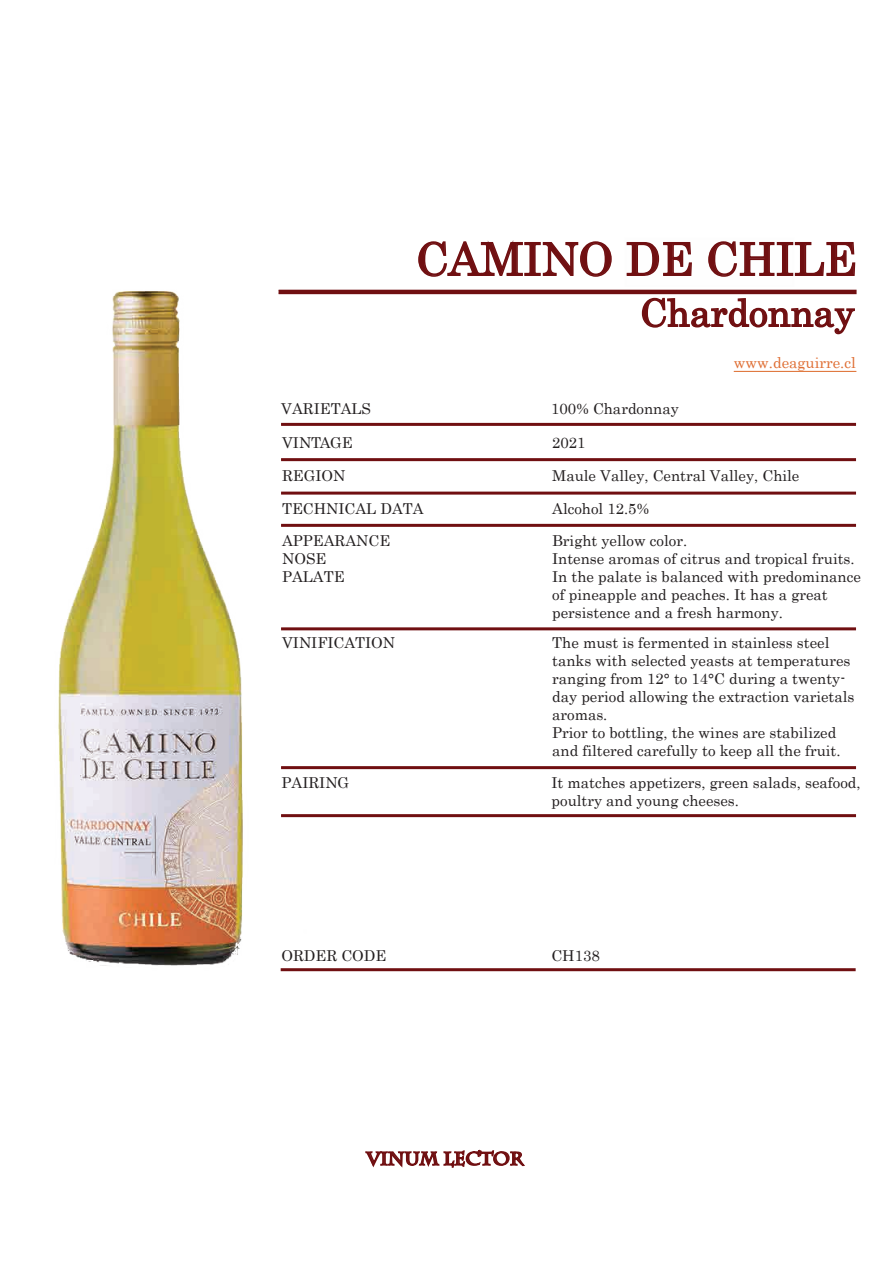
<style>
.page{position:relative;width:893px;height:1263px;background:#fff}
.page>*{position:absolute;margin:0;border:0;box-sizing:border-box;transform-origin:0 0}
.t1{font:45px "Century";color:#700f11}
.t2{font:37.5px "Century";color:#700f11}
.t3{font:700 18px "Charlemagne Std";color:#700f11}
.t4{font:15px/18px "Century";color:#231f20}
.t5{font:15px "Century";color:#df6e33}
</style>
<div class="page">
<hr style="left:278px;top:290px;width:579px;height:4px;background:#700f11">
<div style="left:281px;top:492px;width:575px;height:3px;border:2px solid #700f11"></div>
<div style="left:281px;top:524px;width:575px;height:3px;border:2px solid #700f11"></div>
<div style="left:281px;top:627px;width:575px;height:3px;border:2px solid #700f11"></div>
<div style="left:281px;top:766px;width:575px;height:3px;border:2px solid #700f11"></div>
<div style="left:281px;top:814px;width:575px;height:3px;border:2px solid #700f11"></div>
<svg style="left:641px;top:297px;width:214px;height:38px"></svg>
<div style="left:281px;top:968px;width:575px;height:3px;border:2px solid #700f11"></div>
<svg style="left:418px;top:240px;width:194px;height:37px"></svg>
<svg style="left:626px;top:241px;width:66px;height:36px"></svg>
<svg style="left:708px;top:241px;width:148px;height:37px"></svg>
<div style="left:281px;top:423px;width:575px;height:3px;border:2px solid #700f11"></div>
<div style="left:281px;top:458px;width:575px;height:3px;border:2px solid #700f11"></div>
<svg style="left:365px;top:1149px;width:160px;height:19px"></svg>
<hr style="left:734px;top:371px;width:122px;height:1px;background:#de6e30">
<img style="left:58px;top:289px;width:308px;height:683px">
<h1 class="t1" style="left:416px;top:221px;width:442px">CAMINO DE CHILE</h1>
<h2 class="t2" style="left:640px;top:281px;width:216px">Chardonnay</h2>
<p class="t4" style="left:281px;top:398px;width:91px">VARIETALS</p>
<p class="t4" style="left:551px;top:398px;width:129px">100% Chardonnay</p>
<p class="t5" style="left:734px;top:350px;width:123px">www.deaguirre.cl</p>
<p class="t4" style="left:282px;top:432px;width:72px">VINTAGE</p>
<p class="t4" style="left:552px;top:432px;width:35px">2021</p>
<p class="t4" style="left:282px;top:465px;width:65px">REGION</p>
<p class="t4" style="left:552px;top:465px;width:249px">Maule Valley, Central Valley, Chile</p>
<p class="t4" style="left:282px;top:498px;width:143px">TECHNICAL DATA</p>
<p class="t4" style="left:552px;top:498px;width:98px">Alcohol 12.5%</p>
<p class="t4" style="left:282px;top:530px;width:110px">APPEARANCE</p>
<p class="t4" style="left:552px;top:530px;width:136px">Bright yellow color.</p>
<p class="t4" style="left:282px;top:548px;width:46px">NOSE</p>
<p class="t4" style="left:552px;top:548px;width:304px">Intense aromas of citrus and tropical fruits.</p>
<p class="t4" style="left:282px;top:566px;width:64px">PALATE</p>
<p class="t4" style="left:552px;top:566px;width:310px">In the palate is balanced with predominance of pineapple and peaches. It has a great persistence and a fresh harmony.</p>
<p class="t4" style="left:282px;top:632px;width:115px">VINIFICATION</p>
<p class="t4" style="left:552px;top:632px;width:304px">The must is fermented in stainless steel tanks with selected yeasts at temperatures ranging from 12° to 14°C during a twenty&shy;day period allowing the extraction varietals aromas.<br>Prior to bottling, the wines are stabilized and filtered carefully to keep all the fruit.</p>
<p class="t4" style="left:281px;top:773px;width:69px">PAIRING</p>
<p class="t4" style="left:551px;top:773px;width:311px">It matches appetizers, green salads, seafood, poultry and young cheeses.</p>
<p class="t4" style="left:281px;top:945px;width:106px">ORDER CODE</p>
<p class="t4" style="left:551px;top:945px;width:50px">CH138</p>
<p class="t3" style="left:367px;top:1148px;width:158px">VINUM LECTOR</p>
</div>
